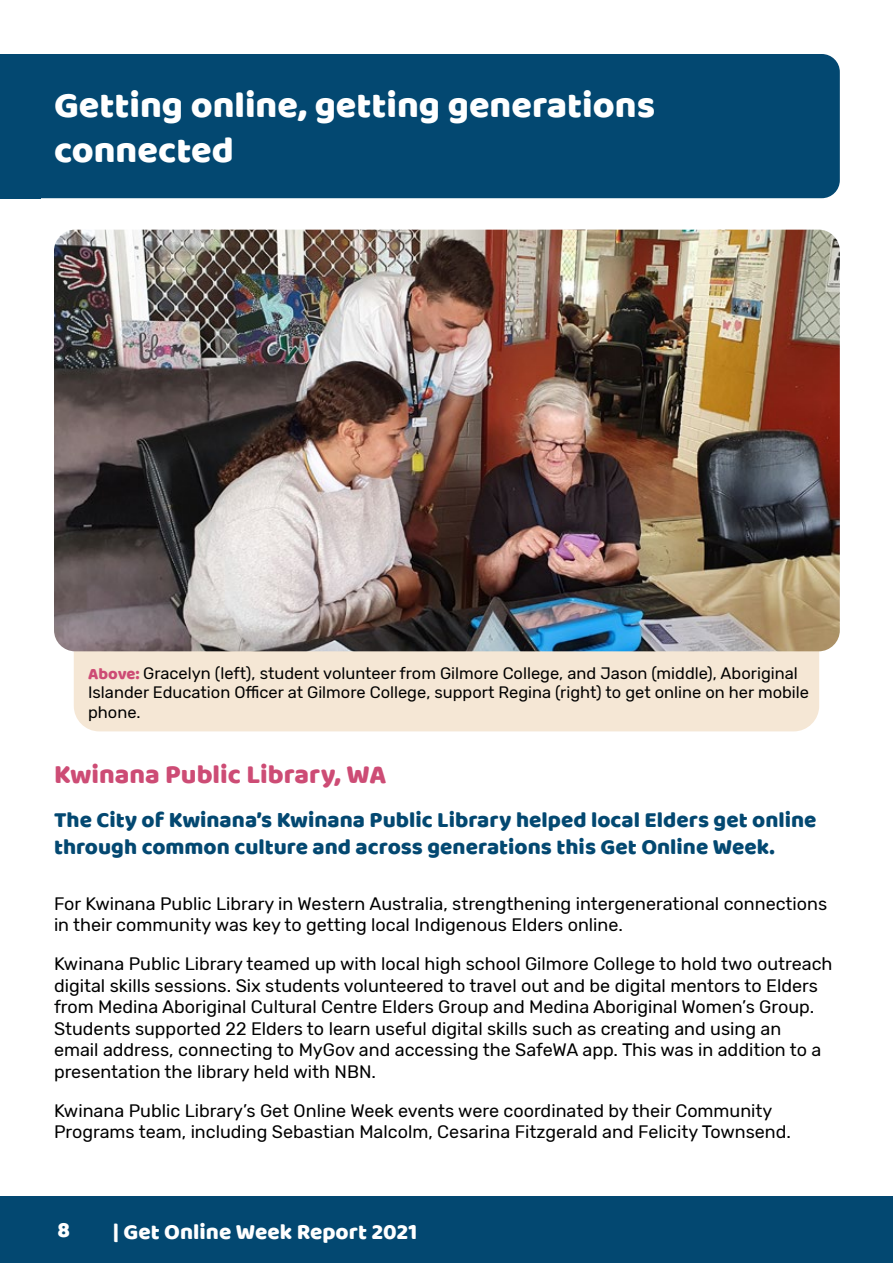
<style>
.page{position:relative;width:893px;height:1263px;background:#fff}
.page>*{position:absolute;margin:0;border:0;box-sizing:border-box;transform-origin:0 0}
.t1{font:37.5px/45px "Baloo";color:#fff}
.t2{font:27px "Baloo";color:#cd4c75}
.t3{font:22.5px/27px "Baloo";color:#034871}
.t4{font:22.5px "Baloo";color:#fff}
.t5{font:18px/21.6px "Rubik";color:#000101}
.t6{font:16.5px/19.8px "Rubik";color:#000}
.s1{font-family:"Baloo";color:#cd4c75}
</style>
<div class="page">
<div style="left:0;top:1196px;width:893px;height:67px;background:#034871"></div>
<div style="left:74px;top:478px;width:745px;height:253px;background:#f5e7d5;border-radius:26px"></div>
<div style="left:0;top:54px;width:840px;height:144px;background:#034871;border-radius:18px"></div>
<div style="left:0;top:54px;width:41px;height:144px;background:#034871"></div>
<img style="left:54px;top:230px;width:786px;height:421px">
<h2 class="t1" style="left:54px;top:81px;width:603px">Getting online, getting generations connected</h2>
<p class="t6" style="left:88px;top:663px;width:722px"><span class="s1">Above:</span> Gracelyn (left), student volunteer from Gilmore College, and Jason (middle), Aboriginal<br>Islander Education Officer at Gilmore College, support Regina (right) to get online on her mobile phone.</p>
<h3 class="t2" style="left:54px;top:758px;width:334px">Kwinana Public Library, WA</h3>
<p class="t3" style="left:54px;top:806px;width:764px">The City of Kwinana’s Kwinana Public Library helped local Elders get online through common culture and across generations this Get Online Week.</p>
<p class="t5" style="left:54px;top:893px;width:775px">For Kwinana Public Library in Western Australia, strengthening intergenerational connections in their community was key to getting local Indigenous Elders online.</p>
<p class="t5" style="left:54px;top:953px;width:780px">Kwinana Public Library teamed up with local high school Gilmore College to hold two outreach digital skills sessions. Six students volunteered to travel out and be digital mentors to Elders from Medina Aboriginal Cultural Centre Elders Group and Medina Aboriginal Women’s Group.<br>Students supported 22 Elders to learn useful digital skills such as creating and using an<br>email address, connecting to MyGov and accessing the SafeWA app. This was in addition to a presentation the library held with NBN.</p>
<p class="t5" style="left:54px;top:1100px;width:738px">Kwinana Public Library’s Get Online Week events were coordinated by their Community<br>Programs team, including Sebastian Malcolm, Cesarina Fitzgerald and Felicity Townsend.</p>
<p class="t4" style="left:57px;top:1216px;width:14px">8</p>
<p class="t4" style="left:113px;top:1218px;width:306px">| Get Online Week Report 2021</p>
</div>
